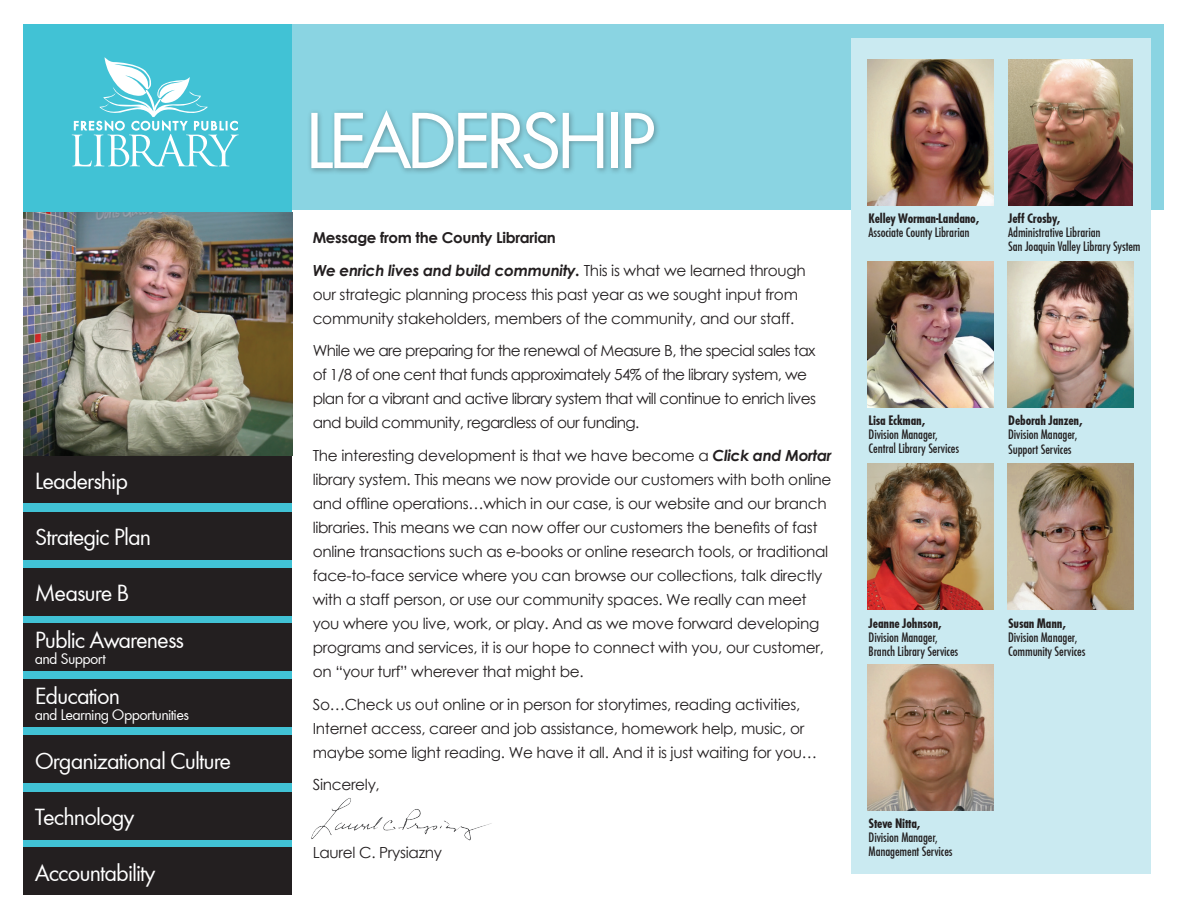
<style>
.page{position:relative;width:1188px;height:918px;background:#fff}
.page>*{position:absolute;margin:0;border:0;box-sizing:border-box;transform-origin:0 0}
.t1{font:82.8px "Function";letter-spacing:-.08em;color:#fff}
.t2{font:24.3px "Function";letter-spacing:-.04em;color:#fff}
.t3{font:16.05px "Function";letter-spacing:-.04em;color:#fff}
.t4{font:15.3px/24px "Century Gothic";letter-spacing:-.02em;color:#231f20}
.t5{font:15.3px/24px "Century Gothic";letter-spacing:-.04em;color:#231f20}
.t6{font:700 15px "Century Gothic";letter-spacing:-.02em;color:#231f20}
.t7{font:14.25px/14.1px "Function Cond";letter-spacing:-.01em;color:#231f20}
.t8{font:700 14.25px "Function Cond";letter-spacing:-.01em;color:#231f20}
.s1{font-weight:700;font-style:italic}
</style>
<div class="page">
<div style="left:23px;top:24px;width:269px;height:871px;background:#41c2d5"></div>
<svg style="left:72px;top:57px;width:167px;height:109px"></svg>
<div style="left:23px;top:569px;width:269px;height:47px;background:#231f20"></div>
<div style="left:23px;top:512px;width:269px;height:47px;background:#231f20"></div>
<div style="left:23px;top:456px;width:269px;height:47px;background:#231f20"></div>
<div style="left:23px;top:679px;width:269px;height:47px;background:#231f20"></div>
<div style="left:23px;top:623px;width:269px;height:47px;background:#231f20"></div>
<div style="left:23px;top:736px;width:269px;height:47px;background:#231f20"></div>
<div style="left:23px;top:792px;width:269px;height:47px;background:#231f20"></div>
<div style="left:23px;top:848px;width:269px;height:47px;background:#231f20"></div>
<div style="left:292px;top:24px;width:872px;height:186px;background:#8ad4e2"></div>
<div style="left:307px;top:107px;width:354px;height:69px;background:#231f20;opacity:.35"></div>
<div style="left:852px;top:39px;width:299px;height:835px;background:#caeaf1"></div>
<img style="left:867px;top:59px;width:127px;height:146px">
<img style="left:867px;top:262px;width:127px;height:146px">
<img style="left:867px;top:464px;width:127px;height:146px">
<img style="left:867px;top:664px;width:127px;height:146px">
<img style="left:1008px;top:59px;width:124px;height:146px">
<img style="left:1007px;top:262px;width:126px;height:146px">
<img style="left:1007px;top:464px;width:126px;height:146px">
<img style="left:23px;top:213px;width:269px;height:243px">
<img style="left:311px;top:798px;width:181px;height:43px">
<h2 class="t2" style="left:35px;top:467px;width:95px">Leadership</h2>
<h2 class="t2" style="left:35px;top:523px;width:118px">Strategic Plan</h2>
<h2 class="t2" style="left:35px;top:579px;width:93px">Measure B</h2>
<h2 class="t2" style="left:35px;top:626px;width:151px">Public Awareness</h2>
<p class="t3" style="left:35px;top:649px;width:73px">and Support</p>
<h2 class="t2" style="left:35px;top:682px;width:87px">Education</h2>
<p class="t3" style="left:35px;top:705px;width:156px">and Learning Opportunities</p>
<h2 class="t2" style="left:35px;top:747px;width:198px">Organizational Culture</h2>
<h2 class="t2" style="left:35px;top:803px;width:101px">Technology</h2>
<h2 class="t2" style="left:35px;top:859px;width:122px">Accountability</h2>
<h1 class="t1" style="left:304px;top:93px;width:344px">Leadership</h1>
<p class="t6" style="left:313px;top:227px;width:245px">Message from the County Librarian</p>
<p class="t4" style="left:313px;top:258px;width:495px"><span class="s1">We enrich lives and build community.</span> This is what we learned through our strategic planning process this past year as we sought input from community stakeholders, members of the community, and our staff.</p>
<p class="t5" style="left:313px;top:339px;width:505px">While we are preparing for the renewal of Measure B, the special sales tax of 1/8 of one cent that funds approximately 54% of the library system, we plan for a vibrant and active library system that will continue to enrich lives and build community, regardless of our funding.</p>
<p class="t4" style="left:313px;top:443px;width:521px">The interesting development is that we have become a <span class="s1">Click and Mortar </span>library system. This means we now provide our customers with both online and offline operations…which in our case, is our website and our branch libraries. This means we can now offer our customers the benefits of fast online transactions such as e-books or online research tools, or traditional face-to-face service where you can browse our collections, talk directly with a staff person, or use our community spaces. We really can meet you where you live, work, or play. And as we move forward developing programs and services, it is our hope to connect with you, our customer, on “your turf” wherever that might be.</p>
<p class="t4" style="left:313px;top:692px;width:506px">So…Check us out online or in person for storytimes, reading activities,<br>Internet access, career and job assistance, homework help, music, or maybe some light reading. We have it all. And it is just waiting for you…</p>
<p class="t4" style="left:313px;top:773px;width:69px">Sincerely,</p>
<p class="t4" style="left:313px;top:841px;width:131px">Laurel C. Prysiazny</p>
<p class="t8" style="left:869px;top:210px;width:112px">Kelley Worman-Landano,</p>
<p class="t7" style="left:869px;top:225px;width:103px">Associate County Librarian</p>
<p class="t8" style="left:1008px;top:210px;width:54px">Jeff Crosby,</p>
<p class="t7" style="left:1008px;top:225px;width:134px">Administrative Librarian<br>San Joaquin Valley Library System</p>
<p class="t8" style="left:869px;top:412px;width:58px">Lisa Eckman,</p>
<p class="t7" style="left:869px;top:428px;width:92px">Division Manager,<br>Central Library Services</p>
<p class="t8" style="left:1008px;top:412px;width:76px">Deborah Janzen,</p>
<p class="t7" style="left:1008px;top:428px;width:71px">Division Manager,<br>Support Services</p>
<p class="t8" style="left:869px;top:615px;width:75px">Jeanne Johnson,</p>
<p class="t7" style="left:869px;top:630px;width:91px">Division Manager,<br>Branch Library Services</p>
<p class="t8" style="left:1008px;top:615px;width:59px">Susan Mann,</p>
<p class="t7" style="left:1008px;top:630px;width:79px">Division Manager,<br>Community Services</p>
<p class="t8" style="left:869px;top:815px;width:53px">Steve Nitta,</p>
<p class="t7" style="left:869px;top:830px;width:85px">Division Manager,<br>Management Services</p>
</div>
